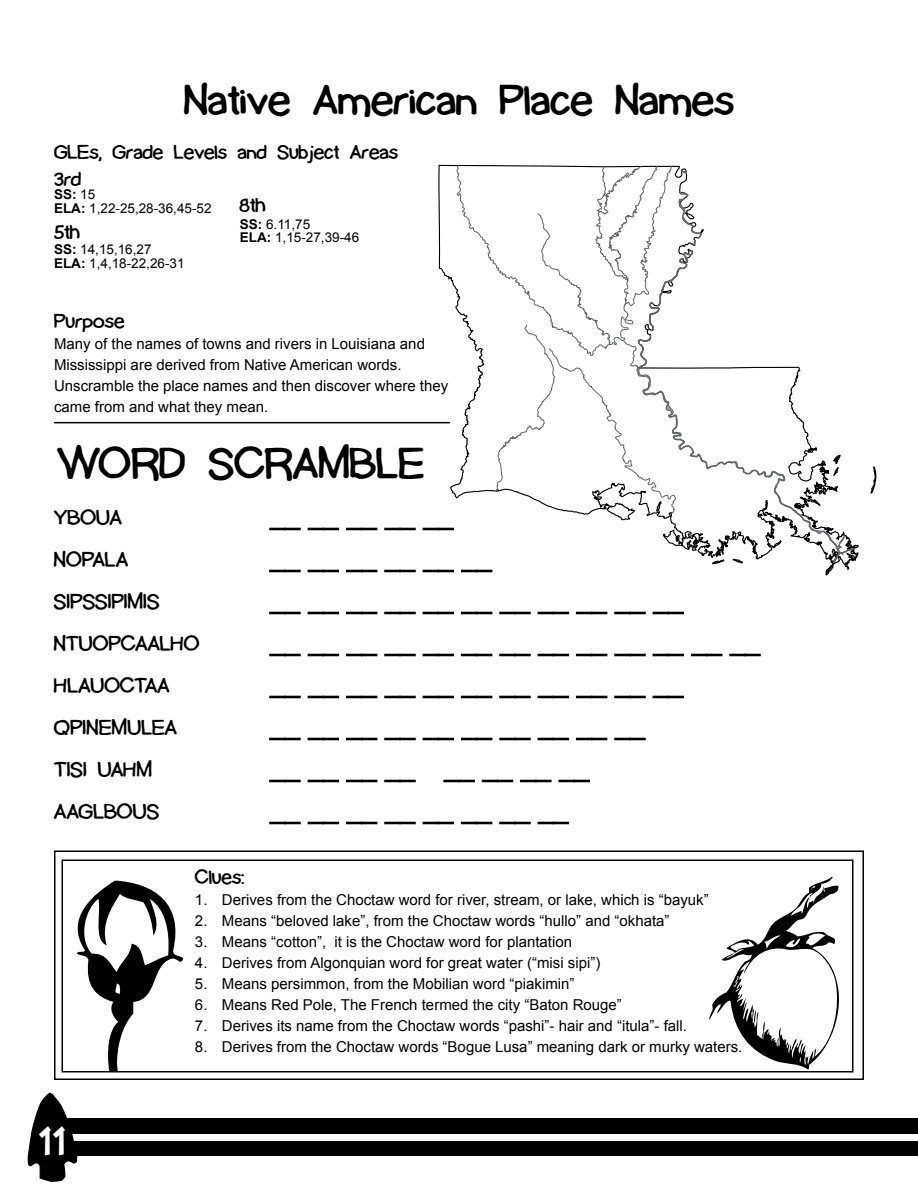
<style>
.page{position:relative;width:918px;height:1188px;background:#fff}
.page>*{position:absolute;margin:0;border:0;box-sizing:border-box;transform-origin:0 0}
.t1{font:46.5px "Lamebrain BRK";color:#000}
.t2{font:45px "Lamebrain BRK";color:#000}
.t3{font:39px "Radioactive Granny";color:#fff}
.t4{font:22.5px/42px "Lamebrain BRK";color:#000}
.t5{font:21px "Lamebrain BRK";color:#000}
.t6{font:15px/21px "Arial";color:#000}
.t7{font:13.5px/13.5px "Arial";color:#000}
.s1{font-weight:700}
</style>
<div class="page">
<div style="left:55px;top:1118px;width:863px;height:38px;background:#000"></div>
<div style="left:61px;top:1134px;width:857px;height:7px;background:#fff"></div>
<hr style="left:54px;top:422px;width:396px;height:1px;background:#000">
<svg style="left:269px;top:528px;width:32px;height:2px"></svg>
<svg style="left:308px;top:528px;width:31px;height:2px"></svg>
<svg style="left:346px;top:528px;width:31px;height:2px"></svg>
<svg style="left:384px;top:528px;width:32px;height:2px"></svg>
<svg style="left:423px;top:528px;width:15px;height:2px"></svg>
<svg style="left:269px;top:570px;width:32px;height:2px"></svg>
<svg style="left:308px;top:570px;width:31px;height:2px"></svg>
<svg style="left:346px;top:570px;width:31px;height:2px"></svg>
<svg style="left:384px;top:570px;width:32px;height:2px"></svg>
<svg style="left:423px;top:570px;width:15px;height:2px"></svg>
<svg style="left:269px;top:612px;width:32px;height:2px"></svg>
<svg style="left:308px;top:612px;width:31px;height:2px"></svg>
<svg style="left:346px;top:612px;width:31px;height:2px"></svg>
<svg style="left:384px;top:612px;width:32px;height:2px"></svg>
<svg style="left:423px;top:612px;width:31px;height:2px"></svg>
<svg style="left:461px;top:612px;width:31px;height:2px"></svg>
<svg style="left:499px;top:612px;width:32px;height:2px"></svg>
<svg style="left:538px;top:612px;width:31px;height:2px"></svg>
<svg style="left:576px;top:612px;width:31px;height:2px"></svg>
<svg style="left:614px;top:612px;width:32px;height:2px"></svg>
<svg style="left:653px;top:612px;width:31px;height:2px"></svg>
<svg style="left:269px;top:654px;width:32px;height:2px"></svg>
<svg style="left:308px;top:654px;width:31px;height:2px"></svg>
<svg style="left:346px;top:654px;width:31px;height:2px"></svg>
<svg style="left:384px;top:654px;width:32px;height:2px"></svg>
<svg style="left:423px;top:654px;width:31px;height:2px"></svg>
<svg style="left:461px;top:654px;width:31px;height:2px"></svg>
<svg style="left:499px;top:654px;width:32px;height:2px"></svg>
<svg style="left:538px;top:654px;width:31px;height:2px"></svg>
<svg style="left:576px;top:654px;width:31px;height:2px"></svg>
<svg style="left:614px;top:654px;width:32px;height:2px"></svg>
<svg style="left:653px;top:654px;width:31px;height:2px"></svg>
<svg style="left:691px;top:654px;width:31px;height:2px"></svg>
<svg style="left:729px;top:654px;width:32px;height:2px"></svg>
<svg style="left:269px;top:696px;width:32px;height:2px"></svg>
<svg style="left:308px;top:696px;width:31px;height:2px"></svg>
<svg style="left:346px;top:696px;width:31px;height:2px"></svg>
<svg style="left:384px;top:696px;width:32px;height:2px"></svg>
<svg style="left:423px;top:696px;width:31px;height:2px"></svg>
<svg style="left:461px;top:696px;width:31px;height:2px"></svg>
<svg style="left:499px;top:696px;width:32px;height:2px"></svg>
<svg style="left:538px;top:696px;width:31px;height:2px"></svg>
<svg style="left:576px;top:696px;width:31px;height:2px"></svg>
<svg style="left:614px;top:696px;width:32px;height:2px"></svg>
<svg style="left:653px;top:696px;width:31px;height:2px"></svg>
<svg style="left:269px;top:738px;width:32px;height:2px"></svg>
<svg style="left:308px;top:738px;width:31px;height:2px"></svg>
<svg style="left:346px;top:738px;width:31px;height:2px"></svg>
<svg style="left:384px;top:738px;width:32px;height:2px"></svg>
<svg style="left:423px;top:738px;width:31px;height:2px"></svg>
<svg style="left:461px;top:738px;width:31px;height:2px"></svg>
<svg style="left:499px;top:738px;width:32px;height:2px"></svg>
<svg style="left:538px;top:738px;width:31px;height:2px"></svg>
<svg style="left:576px;top:738px;width:31px;height:2px"></svg>
<svg style="left:614px;top:738px;width:32px;height:2px"></svg>
<svg style="left:269px;top:780px;width:32px;height:2px"></svg>
<svg style="left:308px;top:780px;width:31px;height:2px"></svg>
<svg style="left:346px;top:780px;width:31px;height:2px"></svg>
<svg style="left:384px;top:780px;width:32px;height:2px"></svg>
<svg style="left:443px;top:780px;width:32px;height:2px"></svg>
<svg style="left:482px;top:780px;width:31px;height:2px"></svg>
<svg style="left:520px;top:780px;width:32px;height:2px"></svg>
<svg style="left:558px;top:780px;width:32px;height:2px"></svg>
<svg style="left:269px;top:822px;width:32px;height:2px"></svg>
<svg style="left:308px;top:822px;width:31px;height:2px"></svg>
<svg style="left:346px;top:822px;width:31px;height:2px"></svg>
<svg style="left:384px;top:822px;width:32px;height:2px"></svg>
<svg style="left:423px;top:822px;width:31px;height:2px"></svg>
<svg style="left:461px;top:822px;width:31px;height:2px"></svg>
<svg style="left:499px;top:822px;width:32px;height:2px"></svg>
<svg style="left:538px;top:822px;width:31px;height:2px"></svg>
<div style="left:62px;top:860px;width:792px;height:212px;border:2px solid #000"></div>
<div style="left:54px;top:850px;width:810px;height:230px;border:2px solid #000"></div>
<svg style="left:27px;top:1092px;width:51px;height:90px"></svg>
<svg style="left:63px;top:881px;width:121px;height:191px"></svg>
<svg style="left:709px;top:877px;width:136px;height:193px"></svg>
<svg style="left:438px;top:164px;width:421px;height:412px"></svg>
<svg style="left:606px;top:514px;width:30px;height:7px"></svg>
<svg style="left:870px;top:466px;width:7px;height:28px"></svg>
<svg style="left:732px;top:564px;width:11px;height:2px"></svg>
<svg style="left:711px;top:564px;width:14px;height:1px"></svg>
<svg style="left:825px;top:564px;width:8px;height:11px"></svg>
<svg style="left:456px;top:165px;width:221px;height:349px"></svg>
<svg style="left:636px;top:325px;width:219px;height:239px"></svg>
<svg style="left:681px;top:170px;width:6px;height:5px"></svg>
<svg style="left:649px;top:190px;width:53px;height:141px"></svg>
<h2 class="t2" style="left:184px;top:80px;width:552px">Native American Place Names</h2>
<h3 class="t5" style="left:54px;top:143px;width:346px">GLEs, Grade Levels and Subject Areas</h3>
<p class="t7" style="left:54px;top:188px;width:159px"><span class="s1">SS:</span> 15<br><span class="s1">ELA:</span> 1,22-25,28-36,45-52</p>
<p class="t7" style="left:54px;top:243px;width:132px"><span class="s1">SS:</span> 14,15,16,27<br><span class="s1">ELA:</span> 1,4,18-22,26-31</p>
<h3 class="t5" style="left:54px;top:170px;width:29px">3rd</h3>
<h3 class="t5" style="left:240px;top:196px;width:28px">8th</h3>
<p class="t7" style="left:240px;top:217px;width:121px"><span class="s1">SS:</span> 6.11,75<br><span class="s1">ELA:</span> 1,15-27,39-46</p>
<h3 class="t5" style="left:54px;top:223px;width:28px">5th</h3>
<h3 class="t5" style="left:54px;top:311px;width:72px">Purpose</h3>
<p class="t6" style="left:54px;top:333px;width:396px">Many of the names of towns and rivers in Louisiana and Mississippi are derived from Native American words.<br>Unscramble the place names and then discover where they came from and what they mean.</p>
<h1 class="t1" style="left:57px;top:443px;width:368px">WORD SCRAMBLE</h1>
<h3 class="t4" style="left:54px;top:498px;width:147px">YBOUA<br>NOPALA<br>SIPSSIPIMIS<br>NTUOPCAALHO<br>HLAUOCTAA<br>QPINEMULEA<br>TISI UAHM<br>AAGLBOUS</h3>
<h3 class="t3" style="left:38px;top:1118px;width:29px">11</h3>
<h3 class="t5" style="left:195px;top:868px;width:51px">Clues:</h3>
<p class="t6" style="left:222px;top:890px;width:522px">Derives from the Choctaw word for river, stream, or lake, which is “bayuk” Means “beloved lake”, from the Choctaw words “hullo” and “okhata”<br>Means “cotton”, it is the Choctaw word for plantation<br>Derives from Algonquian word for great water (“misi sipi”)<br>Means persimmon, from the Mobilian word “piakimin”<br>Means Red Pole, The French termed the city “Baton Rouge”<br>Derives its name from the Choctaw words “pashi”- hair and “itula”- fall.<br>Derives from the Choctaw words “Bogue Lusa” meaning dark or murky waters.</p>
<p class="t6" style="left:195px;top:890px;width:14px;text-align:justify">1.<br>2.<br>3.<br>4.<br>5.<br>6.<br>7.<br>8.</p>
</div>
